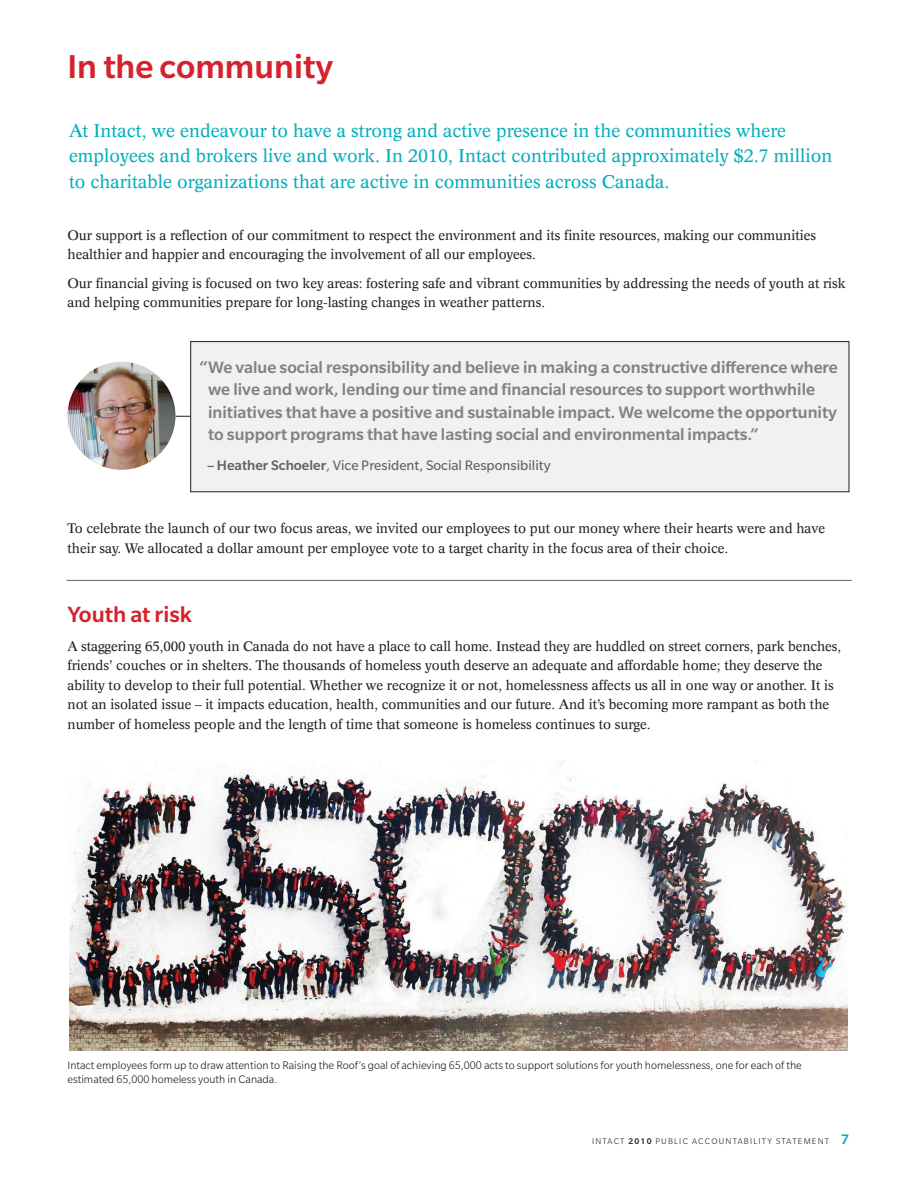
<style>
.page{position:relative;width:918px;height:1188px;background:#fff}
.page>*{position:absolute;margin:0;border:0;box-sizing:border-box;transform-origin:0 0}
.t1{font:500 36px "Slate Std";color:#d5222d}
.t2{font:500 24px "Slate Std";color:#d5222d}
.t3{font:500 18px/22.5px "Slate Std";color:#808285}
.t4{font:18px/25.5px "Concorde";color:#00aebd}
.t5{font:15px "Slate Std";color:#636466}
.t6{font:13.5px/19.5px "Concorde";letter-spacing:-.005em;color:#231f20}
.t7{font:300 12px/13.5px "Slate Std";color:#231f20}
.t8{font:300 9px "Slate Std";letter-spacing:.135em;color:#231f20}
.s1{font-weight:500}
.s2{font-weight:500;font-size:15px;color:#00aebd}
</style>
<div class="page">
<hr style="left:67px;top:580px;width:785px;height:1px;background:#636466">
<img style="left:69px;top:760px;width:779px;height:291px">
<svg style="left:176px;top:416px;width:14px;height:1px"></svg>
<img style="left:68px;top:362px;width:108px;height:108px;border-radius:50%">
<div style="left:191px;top:342px;width:658px;height:150px;background:#f1f1f2"></div>
<div style="left:190px;top:341px;width:659px;height:151px;border:1px solid #231f20"></div>
<h1 class="t1" style="left:68px;top:54px;width:267px">In the community</h1>
<p class="t4" style="left:69px;top:119px;width:765px">At Intact, we endeavour to have a strong and active presence in the communities where employees and brokers live and work. In 2010, Intact contributed approximately $2.7 million to charitable organizations that are active in communities across Canada.</p>
<p class="t6" style="left:68px;top:227px;width:750px">Our support is a reflection of our commitment to respect the environment and its finite resources, making our communities healthier and happier and encouraging the involvement of all our employees.</p>
<p class="t6" style="left:68px;top:274px;width:780px">Our financial giving is focused on two key areas: fostering safe and vibrant communities by addressing the needs of youth at risk and helping communities prepare for long-lasting changes in weather patterns.</p>
<p class="t3" style="left:208px;top:357px;width:631px;text-indent:-8px">“We value social responsibility and believe in making a constructive difference where we live and work, lending our time and financial resources to support worthwhile initiatives that have a positive and sustainable impact. We welcome the opportunity to support programs that have lasting social and environmental impacts.”</p>
<p class="t5" style="left:207px;top:460px;width:345px"><span class="s1">– Heather Schoeler</span>, Vice President, Social Responsibility</p>
<p class="t6" style="left:68px;top:520px;width:759px">To celebrate the launch of our two focus areas, we invited our employees to put our money where their hearts were and have their say. We allocated a dollar amount per employee vote to a target charity in the focus area of their choice.</p>
<h2 class="t2" style="left:68px;top:607px;width:126px">Youth at risk</h2>
<p class="t6" style="left:68px;top:638px;width:775px">A staggering 65,000 youth in Canada do not have a place to call home. Instead they are huddled on street corners, park benches, friends’ couches or in shelters. The thousands of homeless youth deserve an adequate and affordable home; they deserve the ability to develop to their full potential. Whether we recognize it or not, homelessness affects us all in one way or another. It is not an isolated issue – it impacts education, health, communities and our future. And it’s becoming more rampant as both the number of homeless people and the length of time that someone is homeless continues to surge.</p>
<p class="t7" style="left:67px;top:1059px;width:736px">Intact employees form up to draw attention to Raising the Roof’s goal of achieving 65,000 acts to support solutions for youth homelessness, one for each of the estimated 65,000 homeless youth in Canada.</p>
<p class="t8" style="left:592px;top:1138px;width:259px">INTACT <span class="s1">2010</span> PUBLIC ACCOUNTABILITY STATEMENT <span class="s2">7</span></p>
</div>
